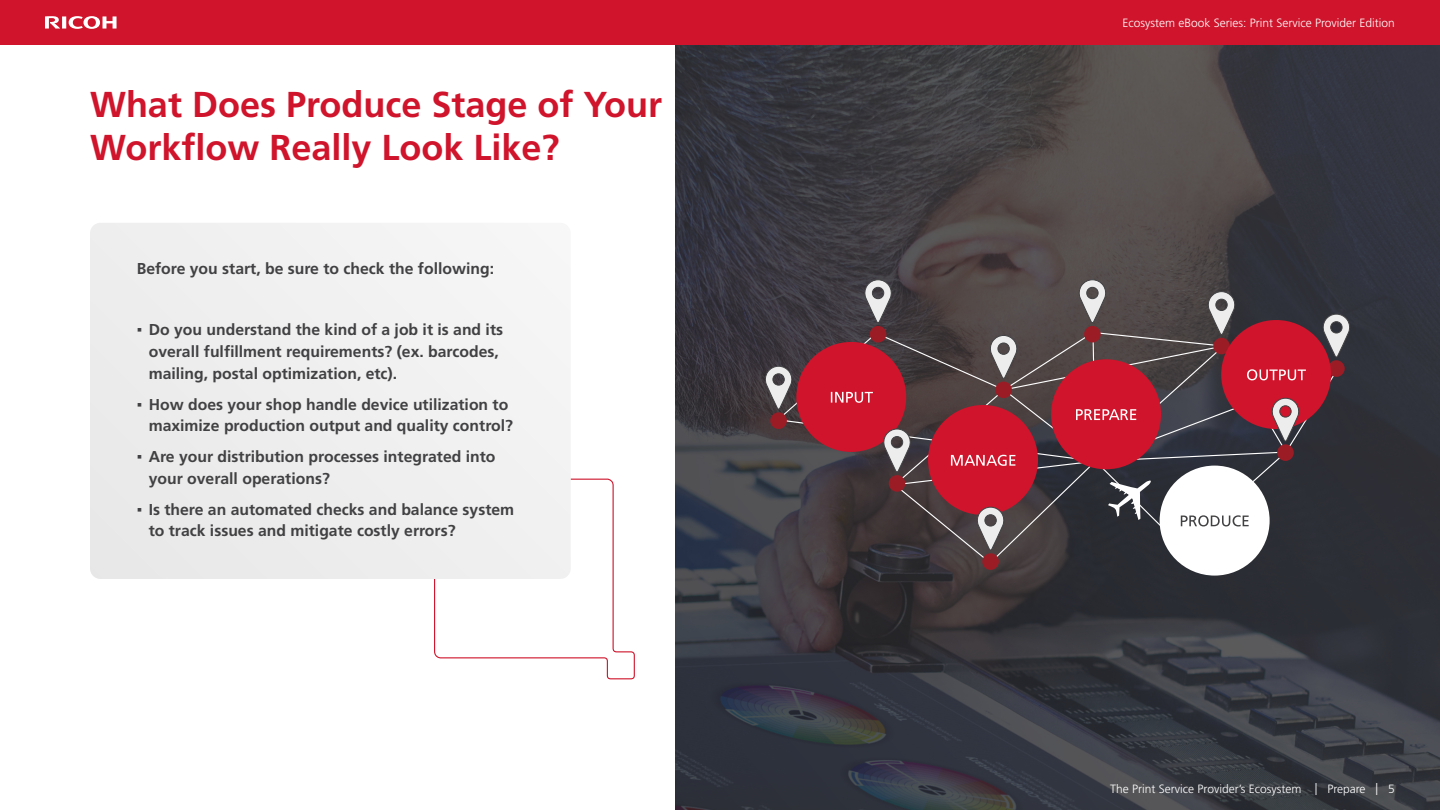
<style>
.page{position:relative;width:1440px;height:810px;background:#fff}
.page>*{position:absolute;margin:0;border:0;box-sizing:border-box;transform-origin:0 0}
.t1{font:700 36px/43.2px "Frutiger LT Std";color:#cf142b}
.Bullets{font:700 15.75px/21.8px "Frutiger LT Std";color:#414143}
.t2{font:300 12px "Frutiger LT Std";color:#fff}
.s1{font-family:"Arial Narrow";font-weight:400}
</style>
<div class="page">
<img style="left:675px;top:45px;width:765px;height:765px">
<svg style="left:775px;top:331px;width:565px;height:233px"></svg>
<div style="left:870px;top:326px;width:16px;height:16px;background:#9c1c26;border-radius:50%"></div>
<svg style="left:864px;top:279px;width:28px;height:44px"></svg>
<div style="left:995px;top:382px;width:17px;height:16px;background:#9c1c26;border-radius:50%"></div>
<svg style="left:989px;top:335px;width:29px;height:44px"></svg>
<div style="left:1084px;top:326px;width:17px;height:16px;background:#9c1c26;border-radius:50%"></div>
<svg style="left:1078px;top:279px;width:28px;height:44px"></svg>
<div style="left:1213px;top:338px;width:17px;height:16px;background:#9c1c26;border-radius:50%"></div>
<svg style="left:1207px;top:291px;width:28px;height:44px"></svg>
<div style="left:1328px;top:360px;width:17px;height:17px;background:#9c1c26;border-radius:50%"></div>
<svg style="left:1322px;top:313px;width:28px;height:45px"></svg>
<div style="left:770px;top:412px;width:17px;height:17px;background:#9c1c26;border-radius:50%"></div>
<svg style="left:764px;top:365px;width:28px;height:45px"></svg>
<div style="left:796px;top:342px;width:110px;height:110px;background:#cf142b;border-radius:50%"></div>
<svg style="left:831px;top:392px;width:42px;height:11px"></svg>
<div style="left:928px;top:405px;width:110px;height:110px;background:#cf142b;border-radius:50%"></div>
<svg style="left:951px;top:455px;width:64px;height:11px"></svg>
<div style="left:1051px;top:359px;width:110px;height:110px;background:#cf142b;border-radius:50%"></div>
<svg style="left:1076px;top:409px;width:60px;height:11px"></svg>
<div style="left:1221px;top:320px;width:110px;height:109px;background:#cf142b;border-radius:50%"></div>
<svg style="left:1247px;top:369px;width:59px;height:11px"></svg>
<div style="left:889px;top:475px;width:16px;height:17px;background:#9c1c26;border-radius:50%"></div>
<svg style="left:883px;top:428px;width:28px;height:45px"></svg>
<div style="left:982px;top:553px;width:17px;height:17px;background:#9c1c26;border-radius:50%"></div>
<svg style="left:976px;top:506px;width:28px;height:45px"></svg>
<div style="left:1277px;top:444px;width:17px;height:17px;background:#9c1c26;border-radius:50%"></div>
<svg style="left:1271px;top:397px;width:28px;height:45px"></svg>
<div style="left:1160px;top:466px;width:110px;height:110px;background:#fff;border-radius:50%"></div>
<svg style="left:1167px;top:489px;width:82px;height:38px"></svg>
<svg style="left:434px;top:478px;width:201px;height:202px"></svg>
<div style="left:90px;top:223px;width:481px;height:356px;background:#efefef;border-radius:10px"></div>
<svg style="left:1108px;top:480px;width:43px;height:40px"></svg>
<div style="left:0;top:0;width:1440px;height:45px;background:#cf142b"></div>
<svg style="left:45px;top:16px;width:72px;height:13px"></svg>
<h2 class="t1" style="left:90px;top:83px;width:574px">What Does Produce Stage of Your<br>Workflow Really Look Like?</h2>
<p class="Bullets" style="left:137px;top:258px;width:359px">Before you start, be sure to check the following:</p>
<p class="Bullets" style="left:149px;top:319px;width:356px;text-indent:-12px"><span class="s1">▪</span> Do you understand the kind of a job it is and its overall fulfillment requirements? (ex. barcodes, mailing, postal optimization, etc).</p>
<p class="Bullets" style="left:137px;top:393px;width:378px;text-align:right"><span class="s1">▪</span> How does your shop handle device utilization to maximize production output and quality control?</p>
<p class="Bullets" style="left:149px;top:446px;width:348px;text-indent:-12px"><span class="s1">▪</span> Are your distribution processes integrated into your overall operations?</p>
<p class="Bullets" style="left:149px;top:498px;width:367px;text-indent:-12px"><span class="s1">▪</span> Is there an automated checks and balance system to track issues and mitigate costly errors?</p>
<p class="t2" style="left:1123px;top:16px;width:274px">Ecosystem eBook Series: Print Service Provider Edition</p>
<p class="t2" style="left:1110px;top:782px;width:286px">The Print Service Provider’s Ecosystem | Prepare | 5</p>
</div>
